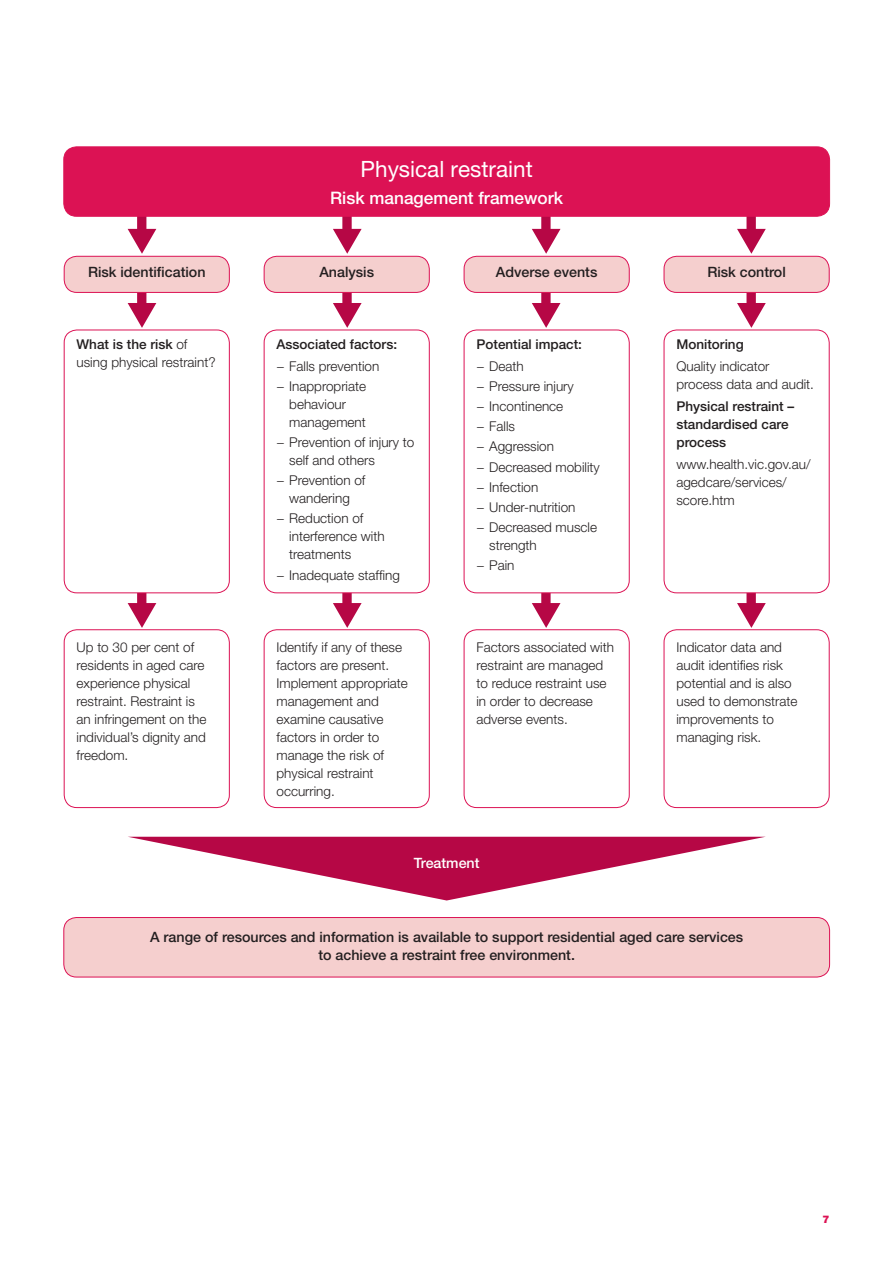
<style>
.page{position:relative;width:893px;height:1263px;background:#fff}
.page>*{position:absolute;margin:0;border:0;box-sizing:border-box;transform-origin:0 0}
.t1{font:22.5px "Helvetica Neue LT";color:#fff}
.t2{font:500 17.25px "Helvetica Neue LT";color:#fff}
.t3{font:500 14.25px/18px "Helvetica Neue LT";color:#231f20;text-align:center}
.t4{font:500 14.25px "Helvetica Neue LT";color:#fff}
.t5{font:300 13.5px/18px "Helvetica Neue LT";color:#231f20}
.t6{font:500 13.5px/18px "Helvetica Neue LT";color:#231f20}
.t7{font:900 10.5px "Helvetica Neue LT";color:#dc1254}
.s1{font-weight:500}
</style>
<div class="page">
<svg style="left:129px;top:837px;width:635px;height:64px"></svg>
<svg style="left:333px;top:217px;width:28px;height:37px"></svg>
<svg style="left:737px;top:217px;width:28px;height:37px"></svg>
<svg style="left:128px;top:217px;width:28px;height:37px"></svg>
<svg style="left:532px;top:217px;width:28px;height:37px"></svg>
<svg style="left:333px;top:293px;width:28px;height:35px"></svg>
<svg style="left:737px;top:293px;width:28px;height:35px"></svg>
<svg style="left:128px;top:293px;width:28px;height:35px"></svg>
<svg style="left:532px;top:293px;width:28px;height:35px"></svg>
<svg style="left:333px;top:593px;width:28px;height:35px"></svg>
<svg style="left:737px;top:593px;width:28px;height:35px"></svg>
<svg style="left:128px;top:593px;width:28px;height:35px"></svg>
<svg style="left:531px;top:593px;width:29px;height:35px"></svg>
<div style="left:64px;top:147px;width:765px;height:69px;background:#dc1254;border-radius:13px"></div>
<div style="left:63px;top:146px;width:767px;height:71px;border:1px solid #dc1254;border-radius:13px"></div>
<div style="left:64px;top:918px;width:765px;height:59px;background:#f5cfce;border-radius:13px"></div>
<div style="left:63px;top:917px;width:767px;height:60px;border:1px solid #dc1254;border-radius:13px"></div>
<div style="left:64px;top:256px;width:165px;height:36px;background:#f5cfce;border-radius:13px"></div>
<div style="left:64px;top:256px;width:166px;height:37px;border:1px solid #dc1254;border-radius:13px"></div>
<div style="left:64px;top:330px;width:166px;height:263px;border:1px solid #dc1254;border-radius:13px"></div>
<div style="left:64px;top:629px;width:166px;height:179px;border:1px solid #dc1254;border-radius:13px"></div>
<div style="left:264px;top:256px;width:165px;height:36px;background:#f5cfce;border-radius:13px"></div>
<div style="left:264px;top:256px;width:165px;height:37px;border:1px solid #dc1254;border-radius:13px"></div>
<div style="left:464px;top:256px;width:165px;height:36px;background:#f5cfce;border-radius:13px"></div>
<div style="left:463px;top:256px;width:166px;height:37px;border:1px solid #dc1254;border-radius:13px"></div>
<div style="left:664px;top:256px;width:165px;height:36px;background:#f5cfce;border-radius:13px"></div>
<div style="left:663px;top:256px;width:166px;height:37px;border:1px solid #dc1254;border-radius:13px"></div>
<div style="left:663px;top:330px;width:166px;height:263px;border:1px solid #dc1254;border-radius:13px"></div>
<div style="left:463px;top:330px;width:166px;height:263px;border:1px solid #dc1254;border-radius:13px"></div>
<div style="left:264px;top:330px;width:165px;height:263px;border:1px solid #dc1254;border-radius:13px"></div>
<div style="left:264px;top:629px;width:165px;height:179px;border:1px solid #dc1254;border-radius:13px"></div>
<div style="left:463px;top:629px;width:166px;height:179px;border:1px solid #dc1254;border-radius:13px"></div>
<div style="left:663px;top:629px;width:166px;height:179px;border:1px solid #dc1254;border-radius:13px"></div>
<h1 class="t1" style="left:360px;top:161px;width:174px">Physical restraint</h1>
<p class="t2" style="left:330px;top:192px;width:234px">Risk management framework</p>
<p class="t3" style="left:88px;top:264px;width:119px">Risk identification</p>
<p class="t3" style="left:319px;top:264px;width:56px">Analysis</p>
<p class="t3" style="left:496px;top:264px;width:103px">Adverse events</p>
<p class="t3" style="left:707px;top:264px;width:80px">Risk control</p>
<p class="t5" style="left:77px;top:337px;width:141px"><span class="s1">What is the risk</span> of using physical restraint?</p>
<p class="t6" style="left:276px;top:337px;width:122px">Associated factors:</p>
<p class="t5" style="left:276px;top:358px;width:104px;line-height:20.1px">− Falls prevention − Inappropriate</p>
<p class="t5" style="left:289px;top:397px;width:78px">behaviour management</p>
<p class="t5" style="left:289px;top:435px;width:127px;text-indent:-13px">− Prevention of injury to self and others</p>
<p class="t5" style="left:276px;top:473px;width:90px;text-align:center">− Prevention of wandering</p>
<p class="t5" style="left:289px;top:511px;width:97px;text-indent:-13px">− Reduction of interference with treatments</p>
<p class="t5" style="left:276px;top:567px;width:125px">− Inadequate staffing</p>
<p class="t6" style="left:476px;top:337px;width:107px">Potential impact:</p>
<p class="t5" style="left:476px;top:358px;width:125px;line-height:20.1px">− Death<br>− Pressure injury<br>− Incontinence<br>− Falls<br>− Aggression<br>− Decreased mobility − Infection<br>− Under-nutrition<br>− Decreased muscle</p>
<p class="t5" style="left:476px;top:537px;width:62px;line-height:20.1px;text-indent:13px">strength − Pain</p>
<p class="t6" style="left:676px;top:337px;width:69px">Monitoring</p>
<p class="t5" style="left:676px;top:359px;width:139px">Quality indicator process data and audit.</p>
<p class="t6" style="left:676px;top:399px;width:119px">Physical restraint – standardised care process</p>
<p class="t5" style="left:676px;top:457px;width:136px">www.health.vic.gov.au/ agedcare/services/ score.htm</p>
<p class="t5" style="left:77px;top:640px;width:131px">Up to 30 per cent of residents in aged care experience physical restraint. Restraint is an infringement on the individual’s dignity and freedom.</p>
<p class="t5" style="left:276px;top:640px;width:133px">Identify if any of these factors are present.<br>Implement appropriate management and examine causative factors in order to manage the risk of physical restraint occurring.</p>
<p class="t5" style="left:476px;top:640px;width:139px">Factors associated with restraint are managed to reduce restraint use in order to decrease adverse events.</p>
<p class="t5" style="left:676px;top:640px;width:123px">Indicator data and audit identifies risk potential and is also used to demonstrate improvements to managing risk.</p>
<p class="t4" style="left:414px;top:858px;width:67px">Treatment</p>
<p class="t3" style="left:150px;top:929px;width:594px">A range of resources and information is available to support residential aged care services to achieve a restraint free environment.</p>
<p class="t7" style="left:822px;top:1215px;width:9px">7</p>
</div>
